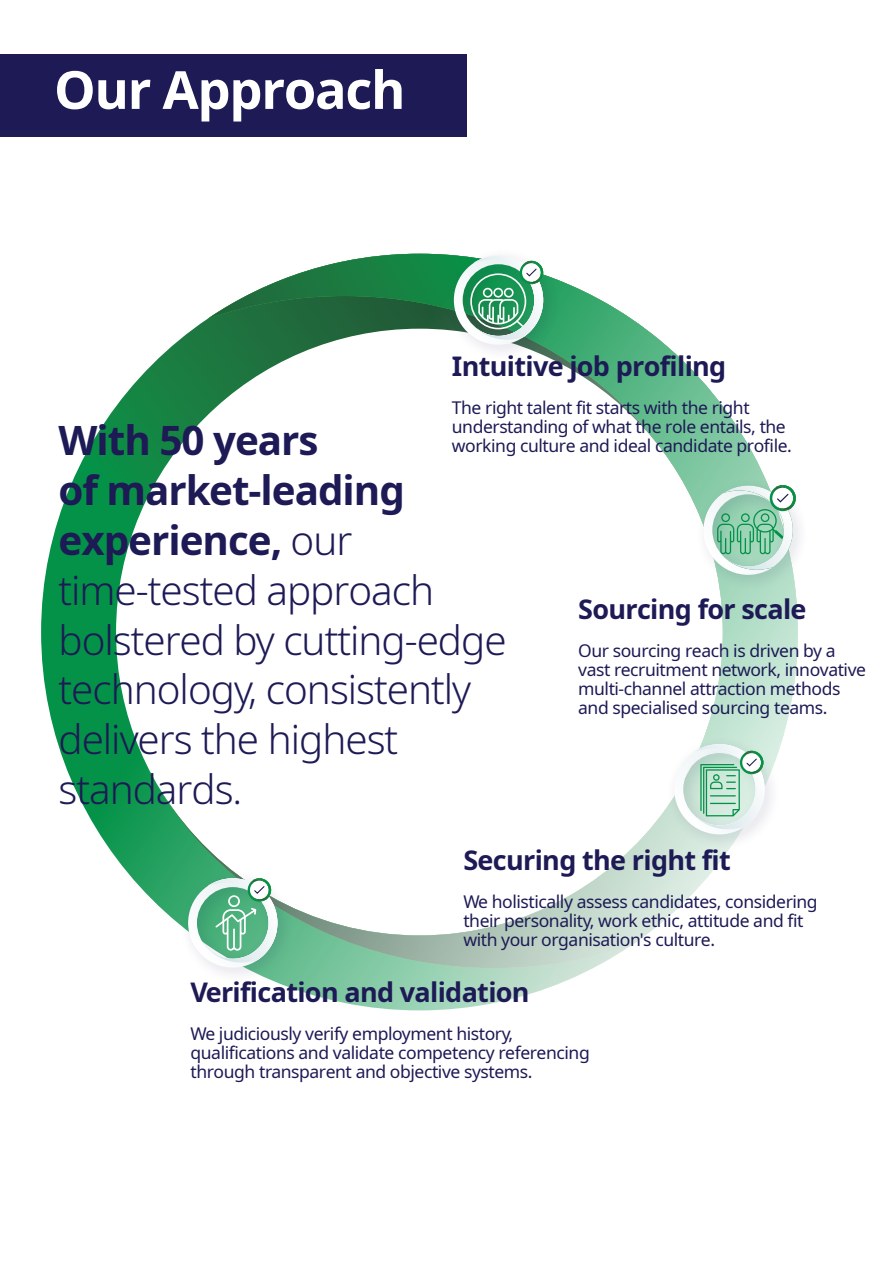
<style>
.page{position:relative;width:893px;height:1263px;background:#fff}
.page>*{position:absolute;margin:0;border:0;box-sizing:border-box;transform-origin:0 0}
.t1{font:700 52.5px "Nokora";letter-spacing:-.025em;color:#fff}
.t2{font:300 40.35px/49.8px "Nokora";letter-spacing:-.025em;color:#1d1a55}
.t3{font:700 27px "Nokora";letter-spacing:-.025em;color:#1d1a55}
.t4{font:17.55px/18.9px "Nokora";letter-spacing:-.025em;color:#1d1a55}
.s1{font-weight:700}
</style>
<div class="page">
<div style="left:0;top:54px;width:466px;height:83px;background:#1d1a55"></div>
<svg style="left:41px;top:356px;width:552px;height:654px"></svg>
<svg style="left:161px;top:254px;width:637px;height:714px"></svg>
<div style="left:445px;top:246px;width:115px;height:116px;background:#1d1a55;opacity:.15"></div>
<svg style="left:454px;top:255px;width:89px;height:90px"></svg>
<div style="left:695px;top:476px;width:115px;height:116px;background:#1d1a55;opacity:.15"></div>
<svg style="left:703px;top:485px;width:93px;height:90px"></svg>
<div style="left:665px;top:735px;width:116px;height:117px;background:#1d1a55;opacity:.15"></div>
<svg style="left:674px;top:744px;width:91px;height:90px"></svg>
<div style="left:179px;top:869px;width:115px;height:116px;background:#1d1a55;opacity:.15"></div>
<svg style="left:188px;top:878px;width:89px;height:89px"></svg>
<h1 class="t1" style="left:54px;top:60px;width:353px">Our Approach</h1>
<h3 class="t3" style="left:452px;top:351px;width:276px">Intuitive job profiling</h3>
<p class="t4" style="left:452px;top:400px;width:341px">The right talent fit starts with the right understanding of what the role entails, the working culture and ideal candidate profile.</p>
<h2 class="t2" style="left:58px;top:419px;width:450px"><span class="s1">With 50 years<br>of market-leading experience,</span> our time-tested approach bolstered by cutting-edge technology, consistently delivers the highest standards.</h2>
<h3 class="t3" style="left:578px;top:594px;width:230px">Sourcing for scale</h3>
<p class="t4" style="left:578px;top:643px;width:289px">Our sourcing reach is driven by a vast recruitment network, innovative multi-channel attraction methods and specialised sourcing teams.</p>
<h3 class="t3" style="left:463px;top:845px;width:269px">Securing the right fit</h3>
<p class="t4" style="left:463px;top:893px;width:356px">We holistically assess candidates, considering their personality, work ethic, attitude and fit with your organisation's culture.</p>
<h3 class="t3" style="left:190px;top:977px;width:341px">Verification and validation</h3>
<p class="t4" style="left:190px;top:1026px;width:401px">We judiciously verify employment history, qualifications and validate competency referencing through transparent and objective systems.</p>
</div>
